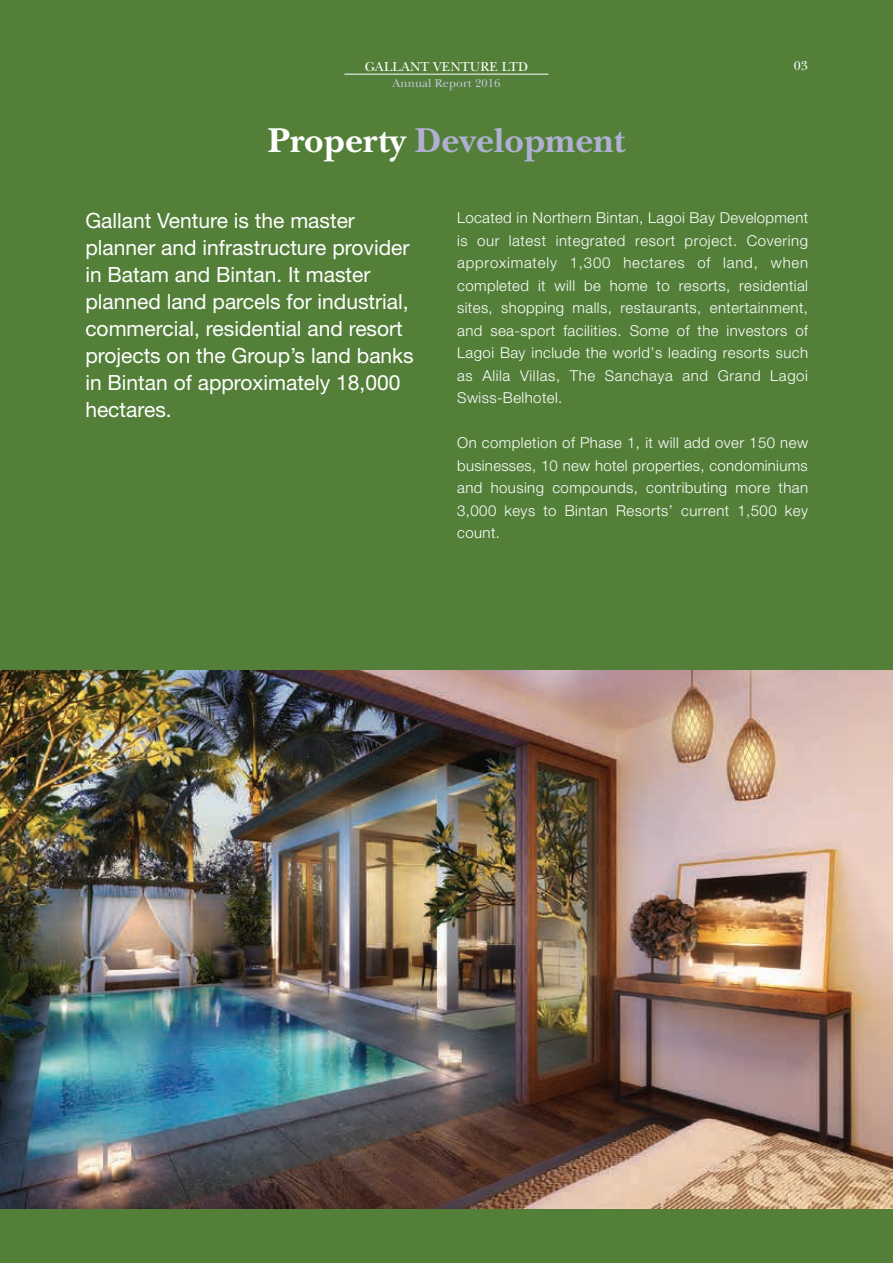
<style>
.page{position:relative;width:893px;height:1263px;background:#537f39}
.page>*{position:absolute;margin:0;border:0;box-sizing:border-box;transform-origin:0 0}
.t1{font:700 36px "New Baskerville Std";color:#afb0d2}
.t2{font:21px/27px "Helvetica Neue LT Std";color:#fff}
._00_E_Body_Text{font:300 15px/22.5px "Helvetica Neue LT Std";letter-spacing:.03em;color:#fff;text-align:justify}
.t3{font:13.5px "New Baskerville Std";letter-spacing:.01em;color:#fff}
.t4{font:12px "New Baskerville Std";letter-spacing:.01em;color:#c7c7e0}
.s1{color:#fff}
</style>
<div class="page">
<img style="left:0;top:671px;width:893px;height:537px">
<hr style="left:344px;top:74px;width:205px;height:1px;background:#fff">
<p class="t3" style="left:365px;top:58px;width:165px">GALLANT VENTURE LTD</p>
<p class="t4" style="left:393px;top:76px;width:109px">Annual Report 2016</p>
<h1 class="t1" style="left:268px;top:119px;width:359px"><span class="s1">Property</span> Development</h1>
<p class="t3" style="left:794px;top:58px;width:16px">03</p>
<p class="t2" style="left:85px;top:207px;width:330px">Gallant Venture is the master planner and infrastructure provider in Batam and Bintan. It master planned land parcels for industrial, commercial, residential and resort projects on the Group’s land banks in Bintan of approximately 18,000 hectares.</p>
<p class="_00_E_Body_Text" style="left:457px;top:206px;width:353px">Located in Northern Bintan, Lagoi Bay Development is our latest integrated resort project. Covering approximately 1,300 hectares of land, when completed it will be home to resorts, residential sites, shopping malls, restaurants, entertainment, and sea-sport facilities. Some of the investors of Lagoi Bay include the world’s leading resorts such as Alila Villas, The Sanchaya and Grand Lagoi Swiss-Belhotel.</p>
<p class="_00_E_Body_Text" style="left:457px;top:431px;width:352px">On completion of Phase 1, it will add over 150 new businesses, 10 new hotel properties, condominiums and housing compounds, contributing more than 3,000 keys to Bintan Resorts’ current 1,500 key count.</p>
</div>
